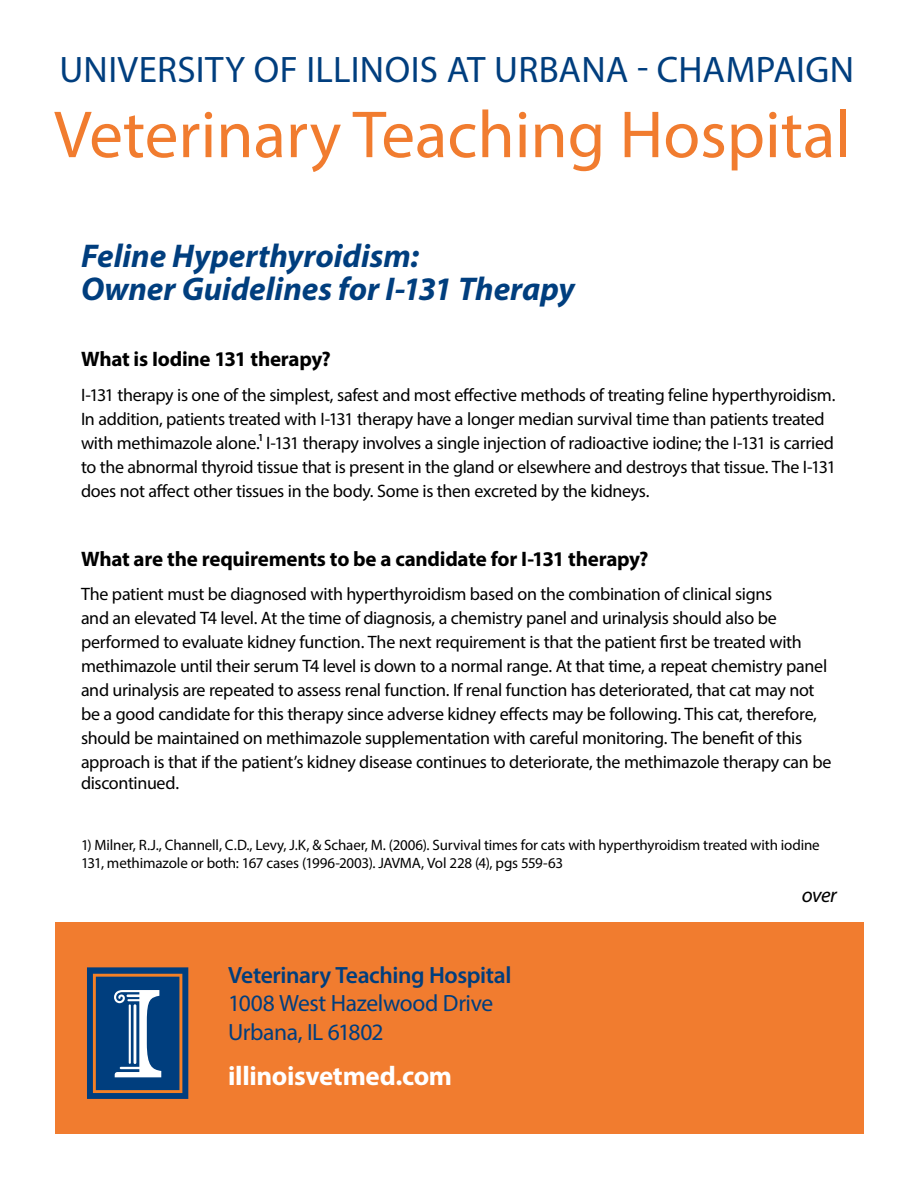
<style>
.page{position:relative;width:918px;height:1188px;background:#fff}
.page>*{position:absolute;margin:0;border:0;box-sizing:border-box;transform-origin:0 0}
.t1{font:67.2px "Myriad Pro";color:#f17c2f}
.t2{font:37.05px "Myriad Pro";letter-spacing:.01em;color:#003e7e}
.t3{font:italic 700 33px/33px "Myriad Pro";letter-spacing:-.005em;color:#003e7e}
.t4{font:700 27px "Myriad Pro";letter-spacing:-.015em;color:#fff}
.t5{font:23.55px/28.3px "Myriad Pro";letter-spacing:-.02em;color:#003e7e}
.t6{font:600 23.55px "Myriad Pro";letter-spacing:-.02em;color:#003e7e}
.t7{font:700 21px "Myriad Pro";letter-spacing:-.015em;color:#000}
.t8{font:italic 21px "Myriad Pro";color:#000}
.t9{font:18px/24px "Myriad Pro";letter-spacing:-.02em;color:#000}
.t10{font:15px/18px "Myriad Pro";letter-spacing:-.01em;color:#000}
</style>
<div class="page">
<div style="left:55px;top:922px;width:809px;height:212px;background:#f17c2f"></div>
<svg style="left:87px;top:967px;width:101px;height:132px;background:#305782"></svg>
<hr style="left:129px;top:1004px;width:2px;height:60px;background:#fff">
<hr style="left:134px;top:1004px;width:2px;height:60px;background:#fff">
<h2 class="t2" style="left:59px;top:46px;width:796px">UNIVERSITY OF ILLINOIS AT URBANA - CHAMPAIGN</h2>
<h1 class="t1" style="left:54px;top:93px;width:799px">Veterinary Teaching Hospital</h1>
<h3 class="t3" style="left:81px;top:238px;width:495px">Feline Hyperthyroidism:<br>Owner Guidelines for I-131 Therapy</h3>
<p class="t7" style="left:81px;top:345px;width:251px">What is Iodine 131 therapy?</p>
<p class="t9" style="left:81px;top:382px;width:757px">I-131 therapy is one of the simplest, safest and most effective methods of treating feline hyperthyroidism.<br>In addition, patients treated with I-131 therapy have a longer median survival time than patients treated with methimazole alone.¹ I-131 therapy involves a single injection of radioactive iodine; the I-131 is carried to the abnormal thyroid tissue that is present in the gland or elsewhere and destroys that tissue. The I-131 does not affect other tissues in the body. Some is then excreted by the kidneys.</p>
<p class="t7" style="left:81px;top:545px;width:569px">What are the requirements to be a candidate for I-131 therapy?</p>
<p class="t9" style="left:81px;top:582px;width:752px">The patient must be diagnosed with hyperthyroidism based on the combination of clinical signs<br>and an elevated T4 level. At the time of diagnosis, a chemistry panel and urinalysis should also be performed to evaluate kidney function. The next requirement is that the patient first be treated with methimazole until their serum T4 level is down to a normal range. At that time, a repeat chemistry panel and urinalysis are repeated to assess renal function. If renal function has deteriorated, that cat may not be a good candidate for this therapy since adverse kidney effects may be following. This cat, therefore, should be maintained on methimazole supplementation with careful monitoring. The benefit of this approach is that if the patient’s kidney disease continues to deteriorate, the methimazole therapy can be</p>
<p class="t9" style="left:81px;top:771px;width:100px">discontinued.</p>
<p class="t10" style="left:81px;top:835px;width:740px">1) Milner, R.J., Channell, C.D., Levy, J.K, &amp; Schaer, M. (2006). Survival times for cats with hyperthyroidism treated with iodine<br>131, methimazole or both: 167 cases (1996-2003). JAVMA, Vol 228 (4), pgs 559-63</p>
<p class="t8" style="left:802px;top:882px;width:37px">over</p>
<h3 class="t6" style="left:228px;top:960px;width:285px">Veterinary Teaching Hospital</h3>
<h3 class="t5" style="left:228px;top:989px;width:266px">1008 West Hazelwood Drive<br>Urbana, IL 61802</h3>
<h3 class="t4" style="left:228px;top:1058px;width:225px">illinoisvetmed.com</h3>
</div>
